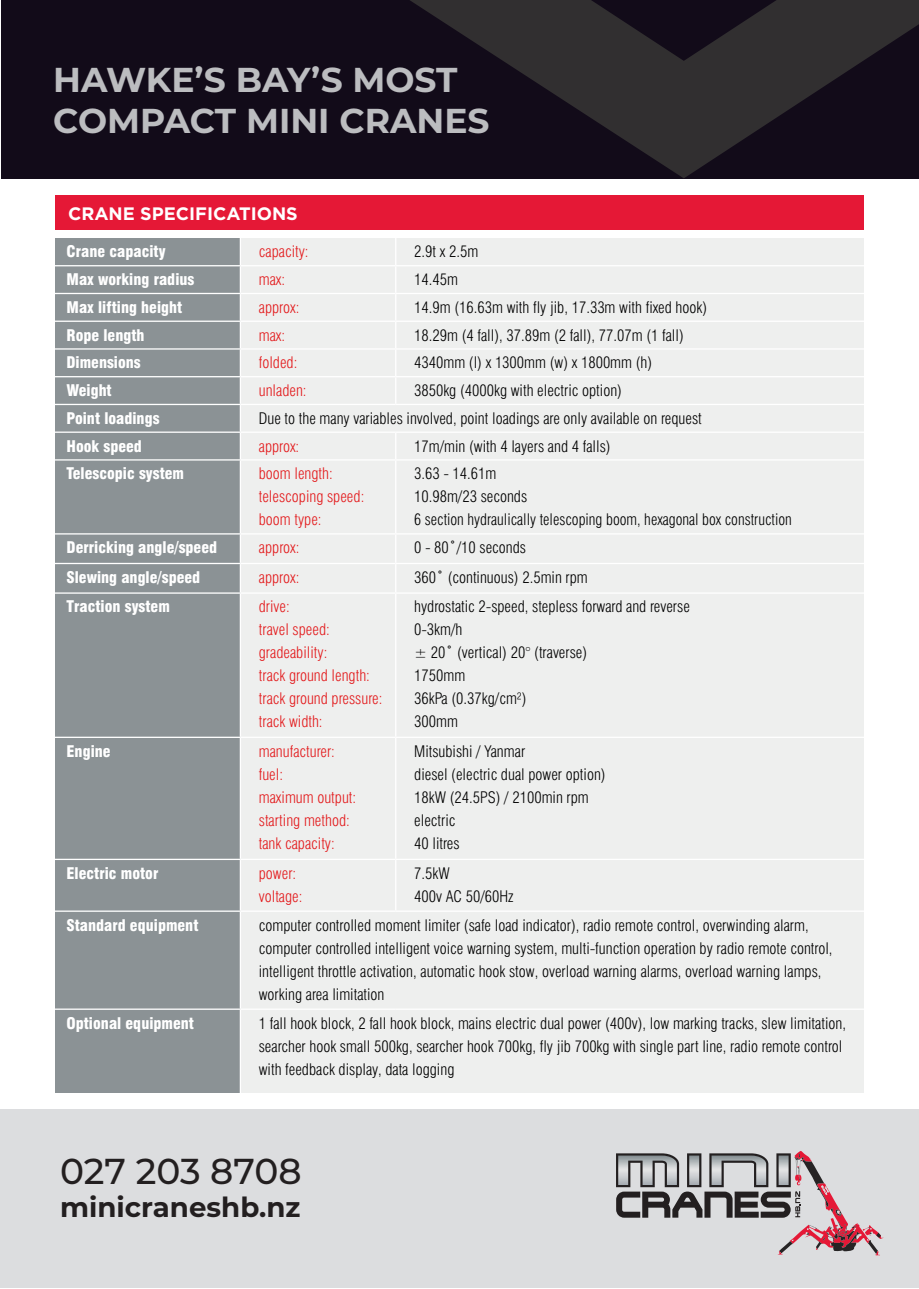
<style>
.page{position:relative;width:919px;height:1289px;background:#fff}
.page>*{position:absolute;margin:0;border:0;box-sizing:border-box;transform-origin:0 0}
.t1{font:500 36px "Montserrat";letter-spacing:-.005em;color:#231f20}
.t2{font:700 34.5px/41.4px "Montserrat";color:#bcbdc0}
.t3{font:700 27.6px "Montserrat";color:#231f20}
.t4{font:26.1px "Alternate Gothic No 2 BT";letter-spacing:.025em;color:#fff}
.t5{font:700 18px "Gotham HTF";color:#fff}
.t6{font:300 condensed 15.6px/23px "Swiss 721 BT";color:#000}
.t7{font:300 condensed 15.6px/23px "Swiss 721 BT";color:#e31b1d}
.t8{font:900 condensed 15.6px "Swiss 721 BT";color:#fff}
</style>
<div class="page">
<div style="left:0;top:1109px;width:918px;height:178px;background:#dcdddf"></div>
<svg style="left:616px;top:1151px;width:267px;height:104px"></svg>
<div style="left:1px;top:0;width:917px;height:179px;background:#120b19"></div>
<svg style="left:410px;top:0;width:508px;height:178px"></svg>
<div style="left:55px;top:239px;width:185px;height:853px;background:#8b9295"></div>
<div style="left:241px;top:239px;width:622px;height:853px;background:#eeefee"></div>
<hr style="left:55px;top:265px;width:185px;height:1px;background:#fff">
<hr style="left:240px;top:265px;width:156px;height:1px;background:#fff">
<hr style="left:396px;top:265px;width:467px;height:1px;background:#fff">
<hr style="left:55px;top:293px;width:185px;height:1px;background:#fff">
<hr style="left:240px;top:293px;width:156px;height:1px;background:#fff">
<hr style="left:396px;top:293px;width:467px;height:1px;background:#fff">
<hr style="left:55px;top:320px;width:185px;height:2px;background:#fff">
<hr style="left:240px;top:320px;width:156px;height:2px;background:#fff">
<hr style="left:396px;top:320px;width:467px;height:2px;background:#fff">
<hr style="left:55px;top:348px;width:185px;height:1px;background:#fff">
<hr style="left:240px;top:348px;width:156px;height:1px;background:#fff">
<hr style="left:396px;top:348px;width:467px;height:1px;background:#fff">
<hr style="left:55px;top:376px;width:185px;height:1px;background:#fff">
<hr style="left:240px;top:376px;width:156px;height:1px;background:#fff">
<hr style="left:396px;top:376px;width:467px;height:1px;background:#fff">
<svg style="left:395px;top:239px;width:1px;height:165px"></svg>
<hr style="left:55px;top:404px;width:185px;height:1px;background:#fff">
<hr style="left:240px;top:404px;width:156px;height:1px;background:#fff">
<hr style="left:396px;top:404px;width:467px;height:1px;background:#fff">
<hr style="left:55px;top:431px;width:185px;height:2px;background:#fff">
<hr style="left:240px;top:431px;width:156px;height:2px;background:#fff">
<hr style="left:396px;top:431px;width:467px;height:2px;background:#fff">
<svg style="left:395px;top:433px;width:1px;height:26px"></svg>
<hr style="left:55px;top:459px;width:185px;height:1px;background:#fff">
<hr style="left:240px;top:459px;width:156px;height:1px;background:#fff">
<hr style="left:396px;top:459px;width:467px;height:1px;background:#fff">
<hr style="left:395px;top:460px;width:1px;height:73px;background:#fff">
<hr style="left:55px;top:533px;width:185px;height:1px;background:#fff">
<hr style="left:240px;top:533px;width:156px;height:1px;background:#fff">
<hr style="left:396px;top:533px;width:467px;height:1px;background:#fff">
<hr style="left:55px;top:563px;width:185px;height:1px;background:#fff">
<hr style="left:240px;top:563px;width:156px;height:1px;background:#fff">
<hr style="left:396px;top:563px;width:467px;height:1px;background:#fff">
<svg style="left:395px;top:534px;width:1px;height:58px"></svg>
<hr style="left:55px;top:592px;width:185px;height:1px;background:#fff">
<hr style="left:240px;top:592px;width:156px;height:1px;background:#fff">
<hr style="left:396px;top:592px;width:467px;height:1px;background:#fff">
<hr style="left:395px;top:593px;width:1px;height:143px;background:#fff">
<hr style="left:55px;top:736px;width:185px;height:2px;background:#fff">
<hr style="left:240px;top:736px;width:156px;height:2px;background:#fff">
<hr style="left:396px;top:736px;width:467px;height:2px;background:#fff">
<hr style="left:395px;top:738px;width:1px;height:120px;background:#fff">
<hr style="left:55px;top:858px;width:185px;height:2px;background:#fff">
<hr style="left:240px;top:858px;width:156px;height:2px;background:#fff">
<hr style="left:396px;top:858px;width:467px;height:2px;background:#fff">
<hr style="left:395px;top:860px;width:1px;height:50px;background:#fff">
<hr style="left:55px;top:910px;width:185px;height:1px;background:#fff">
<hr style="left:240px;top:910px;width:156px;height:1px;background:#fff">
<hr style="left:396px;top:910px;width:467px;height:1px;background:#fff">
<hr style="left:55px;top:1008px;width:185px;height:1px;background:#fff">
<hr style="left:240px;top:1008px;width:156px;height:1px;background:#fff">
<hr style="left:396px;top:1008px;width:467px;height:1px;background:#fff">
<div style="left:55px;top:195px;width:808px;height:34px;background:#e51836"></div>
<h2 class="t2" style="left:53px;top:57px;width:438px">HAWKE’S BAY’S MOST<br>COMPACT MINI CRANES</h2>
<h3 class="t4" style="left:67px;top:198px;width:201px">CRANE SPECIFICATIONS</h3>
<p class="t5" style="left:68px;top:203px;width:231px">CRANE SPECIFICATIONS</p>
<p class="t8" style="left:67px;top:242px;width:100px">Crane capacity</p>
<p class="t7" style="left:259px;top:240px;width:51px">capacity:</p>
<p class="t6" style="left:414px;top:240px;width:65px">2.9t x 2.5m</p>
<p class="t8" style="left:66px;top:270px;width:129px">Max working radius</p>
<p class="t7" style="left:259px;top:268px;width:28px">max:</p>
<p class="t6" style="left:414px;top:268px;width:45px">14.45m</p>
<p class="t8" style="left:66px;top:298px;width:117px">Max lifting height</p>
<p class="t7" style="left:259px;top:296px;width:42px">approx:</p>
<p class="t6" style="left:414px;top:296px;width:294px">14.9m (16.63m with fly jib, 17.33m with fixed hook)</p>
<p class="t8" style="left:66px;top:325px;width:79px">Rope length</p>
<p class="t7" style="left:259px;top:323px;width:28px">max:</p>
<p class="t6" style="left:414px;top:323px;width:271px">18.29m (4 fall), 37.89m (2 fall), 77.07m (1 fall)</p>
<p class="t8" style="left:66px;top:353px;width:76px">Dimensions</p>
<p class="t7" style="left:259px;top:351px;width:40px">folded:</p>
<p class="t6" style="left:414px;top:351px;width:239px">4340mm (l) x 1300mm (w) x 1800mm (h)</p>
<p class="t8" style="left:66px;top:381px;width:47px">Weight</p>
<p class="t7" style="left:259px;top:379px;width:49px">unladen:</p>
<p class="t6" style="left:414px;top:379px;width:209px">3850kg (4000kg with electric option)</p>
<p class="t8" style="left:66px;top:409px;width:95px">Point loadings</p>
<p class="t6" style="left:259px;top:406px;width:444px">Due to the many variables involved, point loadings are only available on request</p>
<p class="t8" style="left:66px;top:436px;width:77px">Hook speed</p>
<p class="t7" style="left:259px;top:434px;width:42px">approx:</p>
<p class="t6" style="left:414px;top:434px;width:198px">17m/min (with 4 layers and 4 falls)</p>
<p class="t8" style="left:66px;top:464px;width:119px">Telescopic system</p>
<p class="t7" style="left:259px;top:462px;width:107px">boom length: telescoping speed: boom type:</p>
<p class="t6" style="left:414px;top:462px;width:379px">3.63 - 14.61m<br>10.98m/23 seconds<br>6 section hydraulically telescoping boom, hexagonal box construction</p>
<p class="t8" style="left:67px;top:538px;width:152px">Derricking angle/speed</p>
<p class="t7" style="left:259px;top:536px;width:42px">approx:</p>
<p class="t6" style="left:414px;top:536px;width:113px">0 - 80˚/10 seconds</p>
<p class="t8" style="left:66px;top:568px;width:135px">Slewing angle/speed</p>
<p class="t7" style="left:259px;top:565px;width:42px">approx:</p>
<p class="t6" style="left:414px;top:565px;width:175px">360˚ (continuous) 2.5min rpm</p>
<p class="t8" style="left:66px;top:597px;width:105px">Traction system</p>
<p class="t7" style="left:259px;top:595px;width:125px">drive:<br>travel speed: gradeability:<br>track ground length: track ground pressure: track width:</p>
<p class="t6" style="left:414px;top:595px;width:277px">hydrostatic 2-speed, stepless forward and reverse<br>0-3km/h<br>± 20˚ (vertical) 20° (traverse)<br>1750mm<br>36kPa (0.37kg/cm²)<br>300mm</p>
<p class="t8" style="left:66px;top:741px;width:46px">Engine</p>
<p class="t7" style="left:259px;top:739px;width:99px">manufacturer: fuel:<br>maximum output: starting method: tank capacity:</p>
<p class="t6" style="left:414px;top:739px;width:193px">Mitsubishi / Yanmar<br>diesel (electric dual power option)<br>18kW (24.5PS) / 2100min rpm electric<br>40 litres</p>
<p class="t8" style="left:66px;top:863px;width:93px">Electric motor</p>
<p class="t7" style="left:259px;top:861px;width:45px">power: voltage:</p>
<p class="t6" style="left:414px;top:861px;width:101px">7.5kW<br>400v AC 50/60Hz</p>
<p class="t8" style="left:66px;top:915px;width:134px">Standard equipment</p>
<p class="t6" style="left:259px;top:913px;width:575px">computer controlled moment limiter (safe load indicator), radio remote control, overwinding alarm, computer controlled intelligent voice warning system, multi-function operation by radio remote control, intelligent throttle activation, automatic hook stow, overload warning alarms, overload warning lamps, working area limitation</p>
<p class="t8" style="left:66px;top:1013px;width:129px">Optional equipment</p>
<p class="t6" style="left:259px;top:1011px;width:588px">1 fall hook block, 2 fall hook block, mains electric dual power (400v), low marking tracks, slew limitation, searcher hook small 500kg, searcher hook 700kg, fly jib 700kg with single part line, radio remote control with feedback display, data logging</p>
<h1 class="t1" style="left:60px;top:1145px;width:243px">027 203 8708</h1>
<h3 class="t3" style="left:60px;top:1187px;width:242px">minicraneshb.nz</h3>
</div>
